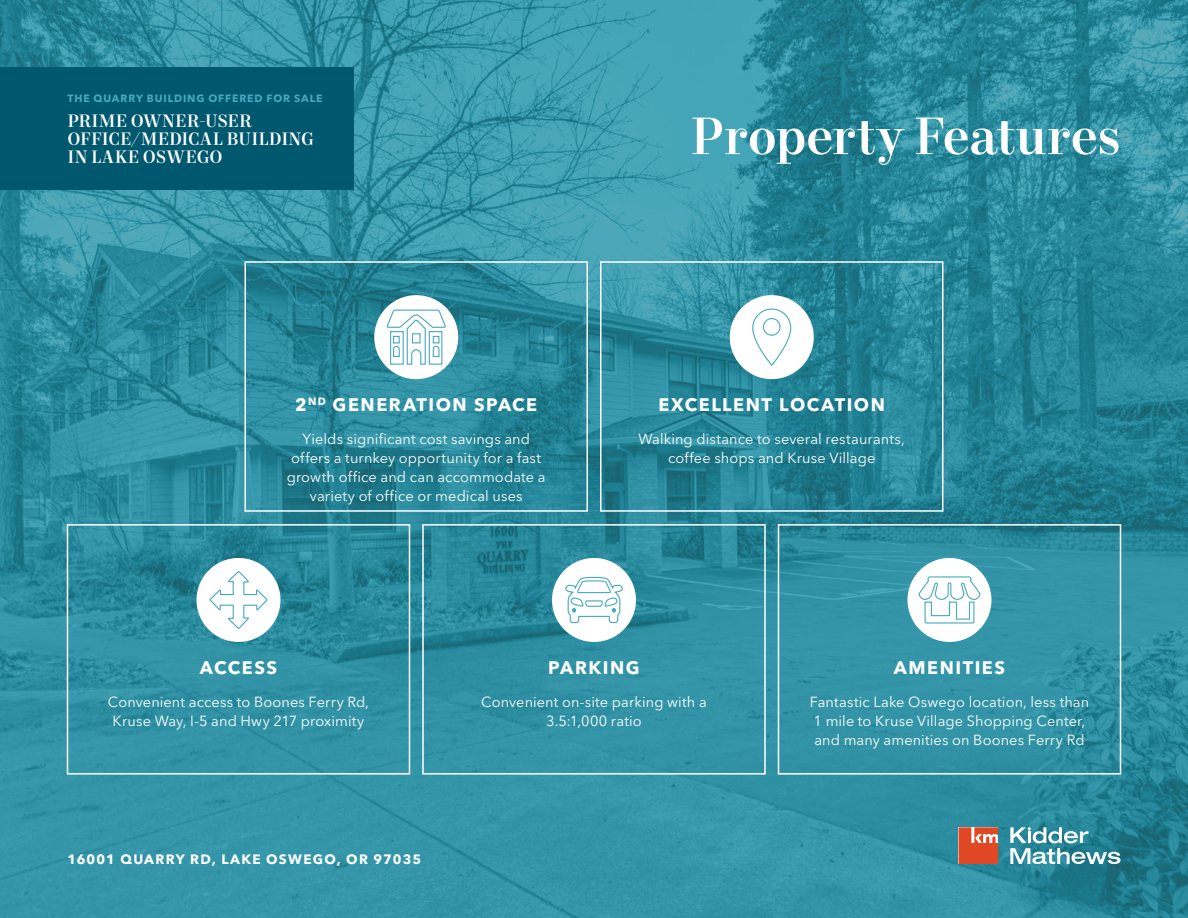
<style>
.page{position:relative;width:1188px;height:918px;background:#fff}
.page>*{position:absolute;margin:0;border:0;box-sizing:border-box;transform-origin:0 0}
.Header_-_Level_1_-_W{font:500 52.5px "Mort Modern 09";letter-spacing:-.005em;color:#fff}
.Header_-_Features{font:700 18px "Avenir Next LT Pro";letter-spacing:.085em;color:#fff}
.t1{font:500 18px/18px "Mort Modern 09";letter-spacing:.005em;color:#fff}
.Bullets_-_White_-_Ce{font:14.55px/19px "Avenir Next LT Pro";letter-spacing:.01em;color:#fff;text-align:center}
.t2{font:700 13.5px "Avenir Next LT Pro";letter-spacing:.09em;color:#fff}
.t3{font:700 10.5px "Avenir Next LT Pro";letter-spacing:.085em;color:#46aabf}
</style>
<div class="page">
<img style="left:0;top:0;width:1188px;height:918px">
<div style="left:67px;top:524px;width:343px;height:251px;border:2px solid #fff"></div>
<div style="left:422px;top:524px;width:344px;height:251px;border:2px solid #fff"></div>
<div style="left:778px;top:524px;width:343px;height:251px;border:2px solid #fff"></div>
<div style="left:600px;top:261px;width:344px;height:251px;border:2px solid #fff"></div>
<div style="left:730px;top:295px;width:84px;height:84px;background:#fff;border-radius:50%"></div>
<svg style="left:752px;top:308px;width:40px;height:58px"></svg>
<div style="left:197px;top:558px;width:83px;height:84px;background:#fff;border-radius:50%"></div>
<svg style="left:209px;top:571px;width:59px;height:58px"></svg>
<div style="left:908px;top:558px;width:83px;height:84px;background:#fff;border-radius:50%"></div>
<div style="left:552px;top:558px;width:84px;height:84px;background:#fff;border-radius:50%"></div>
<svg style="left:565px;top:576px;width:58px;height:48px"></svg>
<svg style="left:918px;top:576px;width:63px;height:48px"></svg>
<div style="left:244px;top:261px;width:344px;height:251px;border:2px solid #fff"></div>
<div style="left:374px;top:295px;width:84px;height:84px;background:#fff;border-radius:50%"></div>
<svg style="left:386px;top:309px;width:60px;height:56px"></svg>
<div style="left:958px;top:827px;width:40px;height:37px;background:#efa391"></div>
<svg style="left:1010px;top:827px;width:110px;height:37px"></svg>
<svg style="left:959px;top:827px;width:39px;height:37px"></svg>
<div style="left:0;top:68px;width:354px;height:122px;background:#00586f"></div>
<p class="t3" style="left:68px;top:92px;width:256px">THE QUARRY BUILDING OFFERED FOR SALE</p>
<p class="t1" style="left:68px;top:113px;width:248px">PRIME OWNER-USER<br>OFFICE/MEDICAL BUILDING<br>IN LAKE OSWEGO</p>
<p class="Header_-_Features" style="left:295px;top:394px;width:243px">2<sup>ND</sup> GENERATION SPACE</p>
<p class="Bullets_-_White_-_Ce" style="left:287px;top:429px;width:260px">Yields significant cost savings and offers a turnkey opportunity for a fast growth office and can accommodate a variety of office or medical uses</p>
<p class="Header_-_Level_1_-_W" style="left:690px;top:103px;width:432px">Property Features</p>
<p class="Header_-_Features" style="left:658px;top:394px;width:228px">EXCELLENT LOCATION</p>
<p class="Bullets_-_White_-_Ce" style="left:638px;top:429px;width:268px">Walking distance to several restaurants, coffee shops and Kruse Village</p>
<p class="Header_-_Features" style="left:200px;top:657px;width:79px">ACCESS</p>
<p class="Bullets_-_White_-_Ce" style="left:108px;top:692px;width:263px">Convenient access to Boones Ferry Rd,<br>Kruse Way, I-5 and Hwy 217 proximity</p>
<p class="t2" style="left:68px;top:851px;width:355px">16001 QUARRY RD, LAKE OSWEGO, OR 97035</p>
<p class="Header_-_Features" style="left:548px;top:657px;width:93px">PARKING</p>
<p class="Bullets_-_White_-_Ce" style="left:481px;top:692px;width:227px">Convenient on-site parking with a<br>3.5:1,000 ratio</p>
<p class="Header_-_Features" style="left:894px;top:657px;width:113px">AMENITIES</p>
<p class="Bullets_-_White_-_Ce" style="left:810px;top:692px;width:281px;text-align:left">Fantastic Lake Oswego location, less than<br>1 mile to Kruse Village Shopping Center, and many amenities on Boones Ferry Rd</p>
</div>
